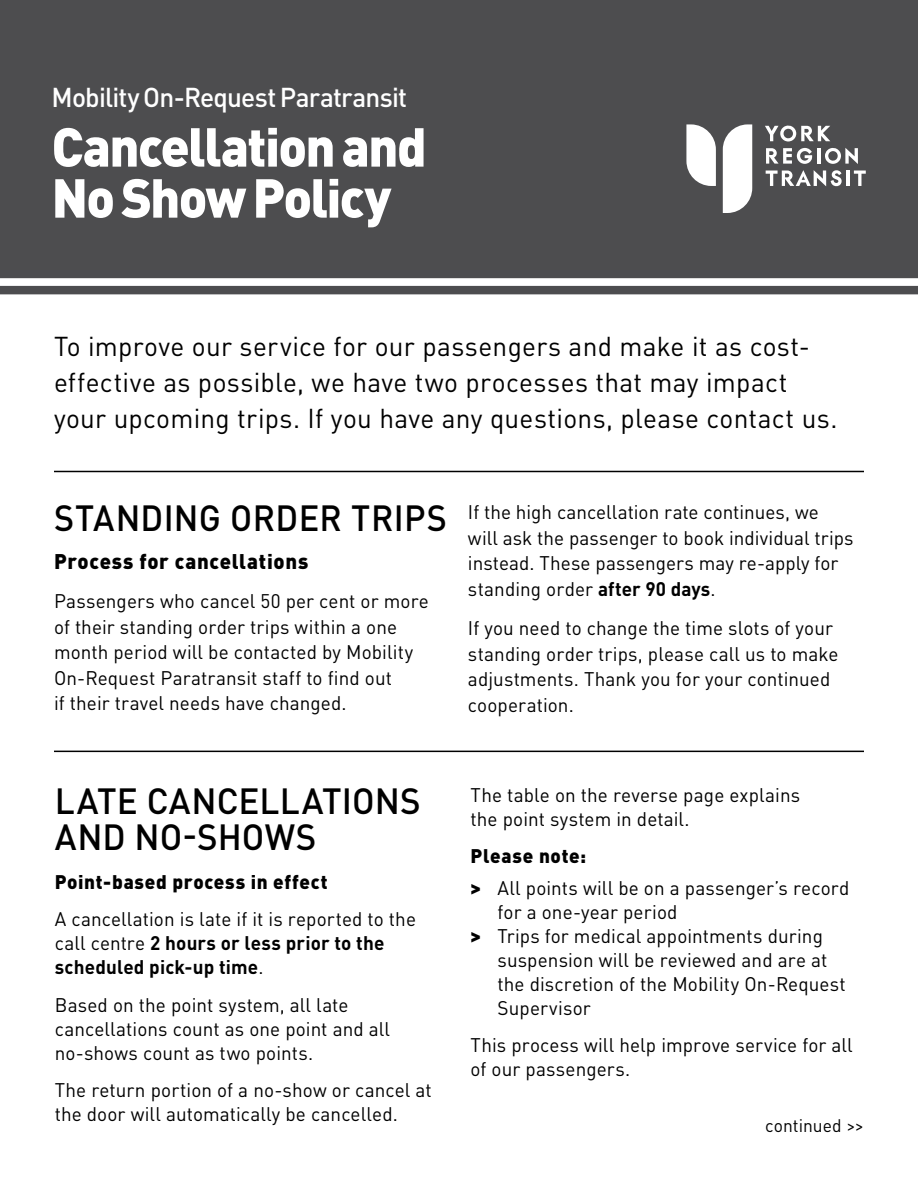
<style>
.page{position:relative;width:918px;height:1188px;background:#fff}
.page>*{position:absolute;margin:0;border:0;box-sizing:border-box;transform-origin:0 0}
._00_TOC_section_head{font:900 54px/51px "DINOT";letter-spacing:-.035em;color:#fff}
._01_heads_299{font:500 36px/36px "DINOT";letter-spacing:.01em;color:#000}
._01_heads_299-2{font:500 36px "DINOT";letter-spacing:.01em;color:#000;scale:.95 1}
._01_heads_300{font:27px/36px "DINOT";letter-spacing:.01em;color:#000}
._00_TOC_section_head-2{font:500 27px "DINOT";letter-spacing:-.03em;color:#fff}
._02_subs{font:900 21px "DINOT";letter-spacing:.035em;color:#000}
._03_text{font:19.5px/25.5px "DINOT";letter-spacing:.005em;color:#000}
._04_b-list{font:19.5px/24px "DINOT";letter-spacing:.005em;color:#000}
._02_subs-2{font:900 19.5px "DINOT";letter-spacing:.035em;color:#000}
.t1{font:18px "DINOT";color:#000}
.s1{font-weight:700}
.s2{font-weight:900}
</style>
<div class="page">
<hr style="left:54px;top:751px;width:810px;height:1px;background:#000">
<hr style="left:54px;top:471px;width:810px;height:1px;background:#000">
<div style="left:0;top:0;width:918px;height:278px;background:#4d4d4f"></div>
<div style="left:0;top:286px;width:918px;height:8px;background:#4d4d4f"></div>
<svg style="left:723px;top:124px;width:29px;height:89px;background:#ececec"></svg>
<svg style="left:686px;top:124px;width:30px;height:62px;background:#e0e0e0"></svg>
<svg style="left:765px;top:125px;width:65px;height:17px"></svg>
<hr style="left:817px;top:148px;width:4px;height:16px;background:#fff">
<svg style="left:766px;top:148px;width:46px;height:16px"></svg>
<svg style="left:825px;top:148px;width:33px;height:16px"></svg>
<hr style="left:847px;top:171px;width:3px;height:15px;background:#fff">
<svg style="left:854px;top:171px;width:12px;height:15px"></svg>
<svg style="left:766px;top:170px;width:76px;height:17px"></svg>
<p class="_00_TOC_section_head-2" style="left:52px;top:80px;width:357px">Mobility On-Request Paratransit</p>
<p class="_00_TOC_section_head" style="left:52px;top:120px;width:377px">Cancellation and<br>No Show Policy</p>
<p class="_01_heads_300" style="left:54px;top:327px;width:785px">To improve our service for our passengers and make it as cost&shy;effective as possible, we have two processes that may impact your upcoming trips. If you have any questions, please contact us.</p>
<p class="_01_heads_299-2" style="left:54px;top:495px;width:415px">STANDING ORDER TRIPS</p>
<p class="_02_subs" style="left:54px;top:547px;width:256px">Process for cancellations</p>
<p class="_03_text" style="left:54px;top:588px;width:376px">Passengers who cancel 50 per cent or more of their standing order trips within a one month period will be contacted by Mobility On-Request Paratransit staff to find out<br>if their travel needs have changed.</p>
<p class="_03_text" style="left:468px;top:499px;width:387px">If the high cancellation rate continues, we will ask the passenger to book individual trips instead. These passengers may re-apply for standing order <span class="s1">after 90 days</span>.</p>
<p class="_03_text" style="left:468px;top:615px;width:372px">If you need to change the time slots of your standing order trips, please call us to make adjustments. Thank you for your continued cooperation.</p>
<p class="_01_heads_299" style="left:55px;top:782px;width:368px">LATE CANCELLATIONS<br>AND NO-SHOWS</p>
<p class="_02_subs-2" style="left:55px;top:869px;width:275px">Point-based process in effect</p>
<p class="_03_text" style="left:55px;top:907px;width:363px;line-height:24px">A cancellation is late if it is reported to the call centre <span class="s1">2 hours or less prior to the scheduled pick-up time</span>.</p>
<p class="_03_text" style="left:55px;top:992px;width:337px;line-height:24px">Based on the point system, all late cancellations count as one point and all no-shows count as two points.</p>
<p class="_03_text" style="left:55px;top:1078px;width:378px;line-height:24px">The return portion of a no-show or cancel at the door will automatically be cancelled.</p>
<p class="_03_text" style="left:471px;top:782px;width:331px;line-height:24px">The table on the reverse page explains the point system in detail.</p>
<p class="_02_subs-2" style="left:471px;top:843px;width:117px">Please note:</p>
<p class="_04_b-list" style="left:498px;top:875px;width:353px;text-indent:-27px"><span class="s2">&gt;</span> All points will be on a passenger’s record for a one-year period</p>
<p class="_04_b-list" style="left:498px;top:923px;width:350px;text-indent:-27px"><span class="s2">&gt;</span> Trips for medical appointments during suspension will be reviewed and are at the discretion of the Mobility On-Request Supervisor</p>
<p class="_03_text" style="left:471px;top:1033px;width:384px;line-height:24px">This process will help improve service for all of our passengers.</p>
<p class="t1" style="left:765px;top:1114px;width:100px">continued &gt;&gt;</p>
</div>
